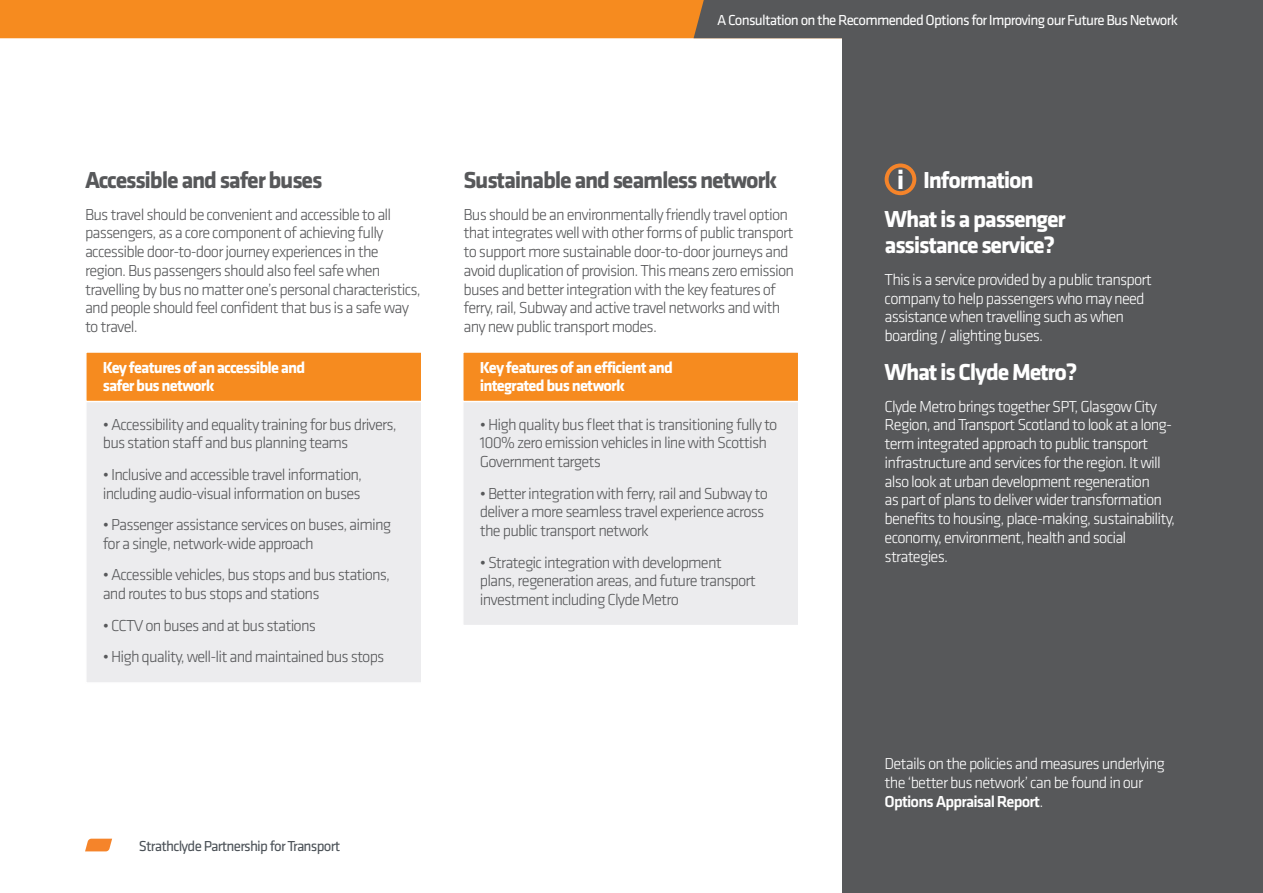
<style>
.page{position:relative;width:1263px;height:893px;background:#fff}
.page>*{position:absolute;margin:0;border:0;box-sizing:border-box;transform-origin:0 0}
.t1{font:700 24px/39px "Klavika";letter-spacing:-.05em;color:#fff;text-align:center}
.t2{font:700 24px "Klavika";letter-spacing:-.05em;color:#57585a}
.t3{font:300 16.5px/18.8px "Klavika";letter-spacing:-.05em;color:#57585a}
.t4{font:300 16.5px/18.8px "Klavika";letter-spacing:-.05em;color:#fff}
.t5{font:700 16.5px/18px "Klavika";letter-spacing:-.05em;color:#fff}
.t6{font:15px "Klavika";letter-spacing:-.05em;color:#fff}
.t7{font:15px "Klavika";letter-spacing:-.05em;color:#4b5157}
.s1{font-weight:500}
</style>
<div class="page">
<div style="left:0;top:0;width:693px;height:38px;background:#f68b1f"></div>
<div style="left:693px;top:0;width:570px;height:38px;background:#57585a"></div>
<svg style="left:85px;top:839px;width:27px;height:12px"></svg>
<div style="left:842px;top:34px;width:421px;height:859px;background:#57585a"></div>
<div style="left:85px;top:377px;width:337px;height:307px;background:#ececee;border:2px solid #fff"></div>
<div style="left:85px;top:351px;width:337px;height:51px;background:#f68b1f;border:2px solid #fff"></div>
<div style="left:462px;top:392px;width:337px;height:234px;background:#ececee;border:2px solid #fff"></div>
<div style="left:462px;top:351px;width:337px;height:51px;background:#f68b1f;border:2px solid #fff"></div>
<svg style="left:885px;top:163px;width:31px;height:32px"></svg>
<svg style="left:898px;top:176px;width:4px;height:13px"></svg>
<p class="t6" style="left:717px;top:10px;width:462px">A Consultation on the Recommended Options for Improving our Future Bus Network</p>
<h1 class="t2" style="left:85px;top:163px;width:239px">Accessible and safer buses</h1>
<p class="t3" style="left:85px;top:205px;width:337px">Bus travel should be convenient and accessible to all passengers, as a core component of achieving fully accessible door-to-door journey experiences in the region. Bus passengers should also feel safe when travelling by bus no matter one’s personal characteristics, and people should feel confident that bus is a safe way to travel.</p>
<p class="t5" style="left:103px;top:358px;width:204px">Key features of an accessible and safer bus network</p>
<p class="t3" style="left:103px;top:414px;width:296px">• Accessibility and equality training for bus drivers, bus station staff and bus planning teams</p>
<p class="t3" style="left:103px;top:465px;width:261px">• Inclusive and accessible travel information, including audio-visual information on buses</p>
<p class="t3" style="left:103px;top:515px;width:290px">• Passenger assistance services on buses, aiming for a single, network-wide approach</p>
<p class="t3" style="left:103px;top:565px;width:289px">• Accessible vehicles, bus stops and bus stations, and routes to bus stops and stations</p>
<p class="t3" style="left:103px;top:615px;width:215px">• CCTV on buses and at bus stations</p>
<p class="t3" style="left:103px;top:647px;width:283px">• High quality, well-lit and maintained bus stops</p>
<h1 class="t2" style="left:463px;top:163px;width:315px">Sustainable and seamless network</h1>
<p class="t3" style="left:463px;top:205px;width:332px">Bus should be an environmentally friendly travel option that integrates well with other forms of public transport to support more sustainable door-to-door journeys and avoid duplication of provision. This means zero emission buses and better integration with the key features of ferry, rail, Subway and active travel networks and with any new public transport modes.</p>
<p class="t5" style="left:480px;top:358px;width:195px">Key features of an efficient and integrated bus network</p>
<p class="t3" style="left:480px;top:414px;width:299px">• High quality bus fleet that is transitioning fully to<br>100% zero emission vehicles in line with Scottish<br>Government targets</p>
<p class="t3" style="left:480px;top:483px;width:290px">• Better integration with ferry, rail and Subway to deliver a more seamless travel experience across the public transport network</p>
<p class="t3" style="left:480px;top:552px;width:278px">• Strategic integration with development plans, regeneration areas, and future transport investment including Clyde Metro</p>
<h1 class="t1" style="left:885px;top:160px;width:183px">Information<br>What is a passenger</h1>
<h1 class="t1" style="left:885px;top:225px;width:172px">assistance service?</h1>
<p class="t4" style="left:885px;top:270px;width:269px">This is a service provided by a public transport company to help passengers who may need assistance when travelling such as when boarding / alighting buses.</p>
<h1 class="t1" style="left:885px;top:352px;width:194px">What is Clyde Metro?</h1>
<p class="t4" style="left:885px;top:397px;width:292px">Clyde Metro brings together SPT, Glasgow City Region, and Transport Scotland to look at a long&shy;term integrated approach to public transport infrastructure and services for the region. It will also look at urban development regeneration<br>as part of plans to deliver wider transformation benefits to housing, place-making, sustainability, economy, environment, health and social strategies.</p>
<p class="t4" style="left:885px;top:754px;width:282px">Details on the policies and measures underlying the ‘better bus network’ can be found in our<br><span class="s1">Options Appraisal Report</span>.</p>
<p class="t7" style="left:139px;top:836px;width:203px">Strathclyde Partnership for Transport</p>
</div>
